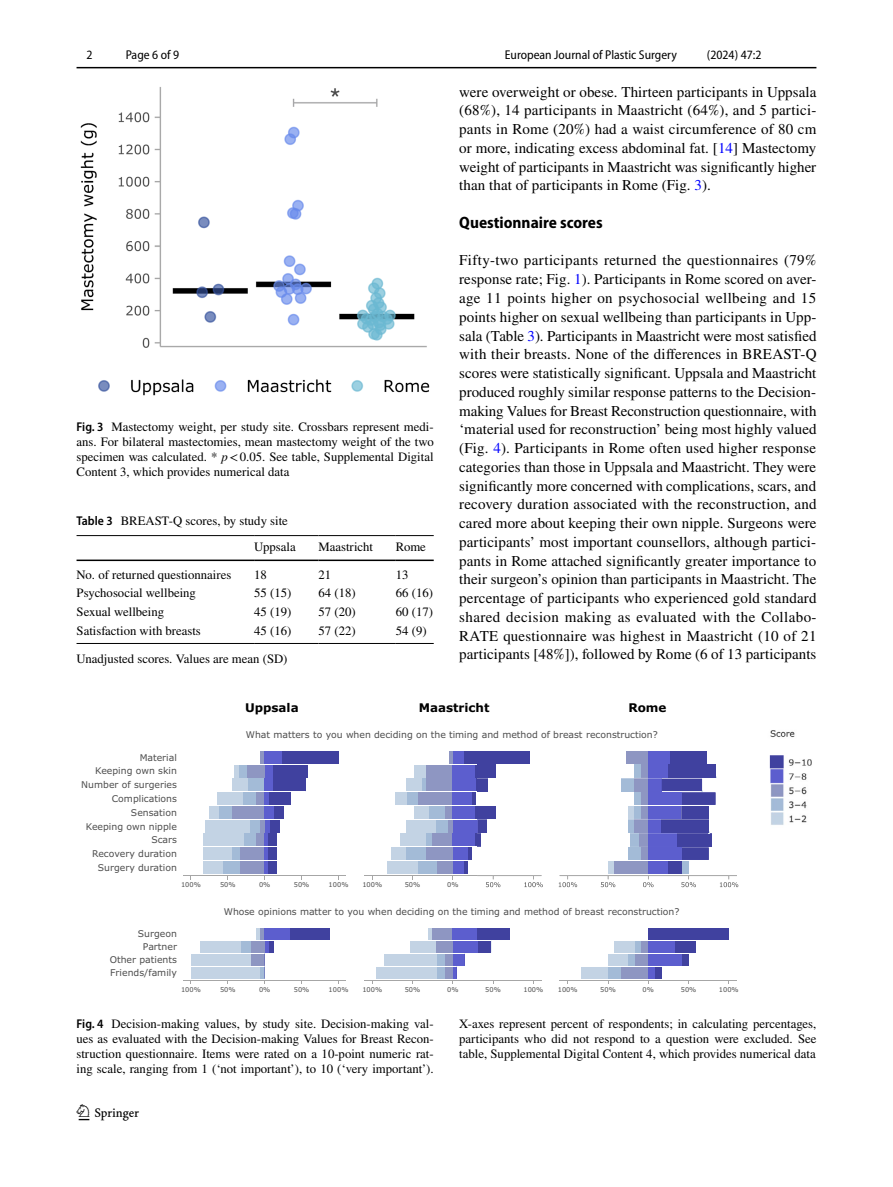
<style>
.page{position:relative;width:893px;height:1187px;background:#fff}
.page>*{position:absolute;margin:0;border:0;box-sizing:border-box;transform-origin:0 0}
.t1{font:22.5px "Springnew Regular 2";color:#000}
.t2{font:700 semi-condensed 16.5px "Myriad Pro";color:#000}
.t3{font:15px/18.8px "STIX";color:#000;text-align:justify}
.t4{font:12.75px/15px "STIX";color:#000;text-align:justify}
.t5{font:semi-condensed 12.75px "Myriad Pro";color:#000}
.t6{font:12px "Verdana Bold 2";color:#000}
.t7{font:9.3px "Verdana 2";color:#4d4d4d}
.t8{font:9.3px "Verdana 3";color:#4d4d4d}
.t9{font:6.6px "Verdana 2";color:#4d4d4d}
.t10{font:6.6px "Verdana 3";color:#4d4d4d}
.s1{font-family:"Myriad Pro";font-weight:600;font-stretch:semi-condensed}
.s2{font-style:italic}
.s3{color:#00f}
</style>
<div class="page">
<hr style="left:77px;top:67px;width:739px;height:1px;background:#000">
<img style="left:81px;top:87px;width:348px;height:308px">
<hr style="left:77px;top:535px;width:177px;height:1px;background:#000">
<hr style="left:77px;top:559px;width:177px;height:2px;background:#000">
<hr style="left:254px;top:535px;width:64px;height:1px;background:#000">
<hr style="left:254px;top:559px;width:64px;height:2px;background:#000">
<hr style="left:318px;top:535px;width:78px;height:1px;background:#000">
<hr style="left:318px;top:559px;width:78px;height:2px;background:#000">
<hr style="left:396px;top:535px;width:38px;height:1px;background:#000">
<hr style="left:396px;top:559px;width:38px;height:2px;background:#000">
<hr style="left:77px;top:643px;width:177px;height:1px;background:#000">
<hr style="left:254px;top:643px;width:64px;height:1px;background:#000">
<hr style="left:318px;top:643px;width:78px;height:1px;background:#000">
<hr style="left:396px;top:643px;width:38px;height:1px;background:#000">
<svg style="left:183px;top:928px;width:554px;height:56px"></svg>
<img style="left:770px;top:730px;width:42px;height:95px">
<svg style="left:183px;top:751px;width:556px;height:137px"></svg>
<img style="left:720px;top:882px;width:18px;height:5px">
<img style="left:769px;top:753px;width:16px;height:30px">
<p class="t5" style="left:87px;top:48px;width:8px">2</p>
<p class="t5" style="left:126px;top:48px;width:55px">Page 6 of 9</p>
<p class="t4" style="left:77px;top:419px;width:359px"><span class="s1">Fig. 3</span> Mastectomy weight, per study site. Crossbars represent medi&shy;ans. For bilateral mastectomies, mean mastectomy weight of the two specimen was calculated. * <span class="s2">p</span>&lt;0.05. See table, Supplemental Digital Content 3, which provides numerical data</p>
<p class="t4" style="left:77px;top:514px;width:213px"><span class="s1">Table 3</span> BREAST-Q scores, by study site</p>
<p class="t4" style="left:254px;top:539px;width:43px">Uppsala</p>
<p class="t4" style="left:318px;top:539px;width:56px">Maastricht</p>
<p class="t4" style="left:396px;top:539px;width:32px">Rome</p>
<p class="t4" style="left:77px;top:567px;width:156px">No. of returned questionnaires</p>
<p class="t4" style="left:254px;top:567px;width:14px">18</p>
<p class="t4" style="left:319px;top:567px;width:14px">21</p>
<p class="t4" style="left:396px;top:567px;width:14px">13</p>
<p class="t4" style="left:77px;top:586px;width:121px">Psychosocial wellbeing</p>
<p class="t4" style="left:254px;top:586px;width:39px">55 (15)</p>
<p class="t4" style="left:319px;top:586px;width:39px">64 (18)</p>
<p class="t4" style="left:396px;top:586px;width:39px">66 (16)</p>
<p class="t4" style="left:77px;top:605px;width:89px">Sexual wellbeing</p>
<p class="t4" style="left:254px;top:605px;width:39px">45 (19)</p>
<p class="t4" style="left:319px;top:605px;width:39px">57 (20)</p>
<p class="t4" style="left:396px;top:605px;width:39px">60 (17)</p>
<p class="t4" style="left:77px;top:624px;width:126px">Satisfaction with breasts</p>
<p class="t4" style="left:254px;top:624px;width:39px">45 (16)</p>
<p class="t4" style="left:319px;top:624px;width:39px">57 (22)</p>
<p class="t4" style="left:396px;top:624px;width:32px">54 (9)</p>
<p class="t4" style="left:77px;top:652px;width:213px">Unadjusted scores. Values are mean (SD)</p>
<p class="t5" style="left:505px;top:48px;width:173px">European Journal of Plastic Surgery</p>
<p class="t5" style="left:707px;top:48px;width:56px">(2024) 47:2</p>
<p class="t3" style="left:459px;top:83px;width:359px">were overweight or obese. Thirteen participants in Uppsala (68%), 14 participants in Maastricht (64%), and 5 partici&shy;pants in Rome (20%) had a waist circumference of 80 cm or more, indicating excess abdominal fat. [<span class="s3">14</span>] Mastectomy weight of participants in Maastricht was significantly higher than that of participants in Rome (Fig. <span class="s3">3</span>).</p>
<p class="t2" style="left:459px;top:213px;width:145px">Questionnaire scores</p>
<p class="t3" style="left:459px;top:252px;width:359px">Fifty-two participants returned the questionnaires (79% response rate; Fig. <span class="s3">1</span>). Participants in Rome scored on aver&shy;age 11 points higher on psychosocial wellbeing and 15 points higher on sexual wellbeing than participants in Upp&shy;sala (Table <span class="s3">3</span>). Participants in Maastricht were most satisfied with their breasts. None of the differences in BREAST-Q scores were statistically significant. Uppsala and Maastricht produced roughly similar response patterns to the Decision&shy;making Values for Breast Reconstruction questionnaire, with ‘material used for reconstruction’ being most highly valued (Fig. <span class="s3">4</span>). Participants in Rome often used higher response categories than those in Uppsala and Maastricht. They were significantly more concerned with complications, scars, and recovery duration associated with the reconstruction, and cared more about keeping their own nipple. Surgeons were participants’ most important counsellors, although partici&shy;pants in Rome attached significantly greater importance to their surgeon’s opinion than participants in Maastricht. The percentage of participants who experienced gold standard shared decision making as evaluated with the Collabo-RATE questionnaire was highest in Maastricht (10 of 21 participants [48%]), followed by Rome (6 of 13 participants</p>
<p class="t6" style="left:245px;top:699px;width:55px">Uppsala</p>
<p class="t6" style="left:419px;top:699px;width:72px">Maastricht</p>
<p class="t6" style="left:628px;top:699px;width:40px">Rome</p>
<p class="t7" style="left:140px;top:751px;width:39px">Material</p>
<p class="t7" style="left:95px;top:764px;width:83px">Keeping own skin</p>
<p class="t7" style="left:81px;top:778px;width:97px">Number of surgeries</p>
<p class="t7" style="left:131px;top:806px;width:47px">Sensation</p>
<p class="t7" style="left:92px;top:847px;width:86px">Recovery duration</p>
<p class="t7" style="left:112px;top:792px;width:67px">Complications</p>
<p class="t7" style="left:86px;top:819px;width:93px">Keeping own nipple</p>
<p class="t7" style="left:151px;top:833px;width:27px">Scars</p>
<p class="t7" style="left:98px;top:861px;width:81px">Surgery duration</p>
<p class="t8" style="left:246px;top:727px;width:413px">What matters to you when deciding on the timing and method of breast reconstruction?</p>
<p class="t9" style="left:181px;top:880px;width:21px">100%</p>
<p class="t9" style="left:220px;top:880px;width:17px">50%</p>
<p class="t9" style="left:259px;top:880px;width:13px">0%</p>
<p class="t9" style="left:294px;top:880px;width:17px">50%</p>
<p class="t9" style="left:329px;top:880px;width:21px">100%</p>
<p class="t9" style="left:362px;top:880px;width:21px">100%</p>
<p class="t9" style="left:405px;top:880px;width:17px">50%</p>
<p class="t9" style="left:447px;top:880px;width:13px">0%</p>
<p class="t7" style="left:138px;top:927px;width:41px">Surgeon</p>
<p class="t7" style="left:143px;top:940px;width:36px">Partner</p>
<p class="t7" style="left:110px;top:953px;width:69px">Other patients</p>
<p class="t7" style="left:110px;top:966px;width:68px">Friends/family</p>
<p class="t8" style="left:224px;top:905px;width:457px">Whose opinions matter to you when deciding on the timing and method of breast reconstruction?</p>
<p class="t9" style="left:181px;top:984px;width:21px">100%</p>
<p class="t9" style="left:220px;top:984px;width:17px">50%</p>
<p class="t9" style="left:259px;top:984px;width:13px">0%</p>
<p class="t9" style="left:294px;top:984px;width:17px">50%</p>
<p class="t9" style="left:329px;top:984px;width:21px">100%</p>
<p class="t9" style="left:362px;top:984px;width:21px">100%</p>
<p class="t9" style="left:405px;top:984px;width:17px">50%</p>
<p class="t9" style="left:447px;top:984px;width:13px">0%</p>
<p class="t9" style="left:485px;top:984px;width:17px">50%</p>
<p class="t9" style="left:523px;top:984px;width:21px">100%</p>
<p class="t10" style="left:558px;top:984px;width:21px">100%</p>
<p class="t10" style="left:600px;top:984px;width:17px">50%</p>
<p class="t10" style="left:643px;top:984px;width:13px">0%</p>
<p class="t10" style="left:681px;top:984px;width:17px">50%</p>
<p class="t10" style="left:719px;top:984px;width:21px">100%</p>
<p class="t4" style="left:77px;top:1016px;width:359px"><span class="s1">Fig. 4</span> Decision-making values, by study site. Decision-making val&shy;ues as evaluated with the Decision-making Values for Breast Recon&shy;struction questionnaire. Items were rated on a 10-point numeric rat&shy;ing scale, ranging from 1 (‘not important’), to 10 (‘very important’).</p>
<p class="t4" style="left:459px;top:1016px;width:359px">X-axes represent percent of respondents; in calculating percentages, participants who did not respond to a question were excluded. See table, Supplemental Digital Content 4, which provides numerical data</p>
<h1 class="t1" style="left:79px;top:1104px;width:62px">1 3</h1>
</div>
